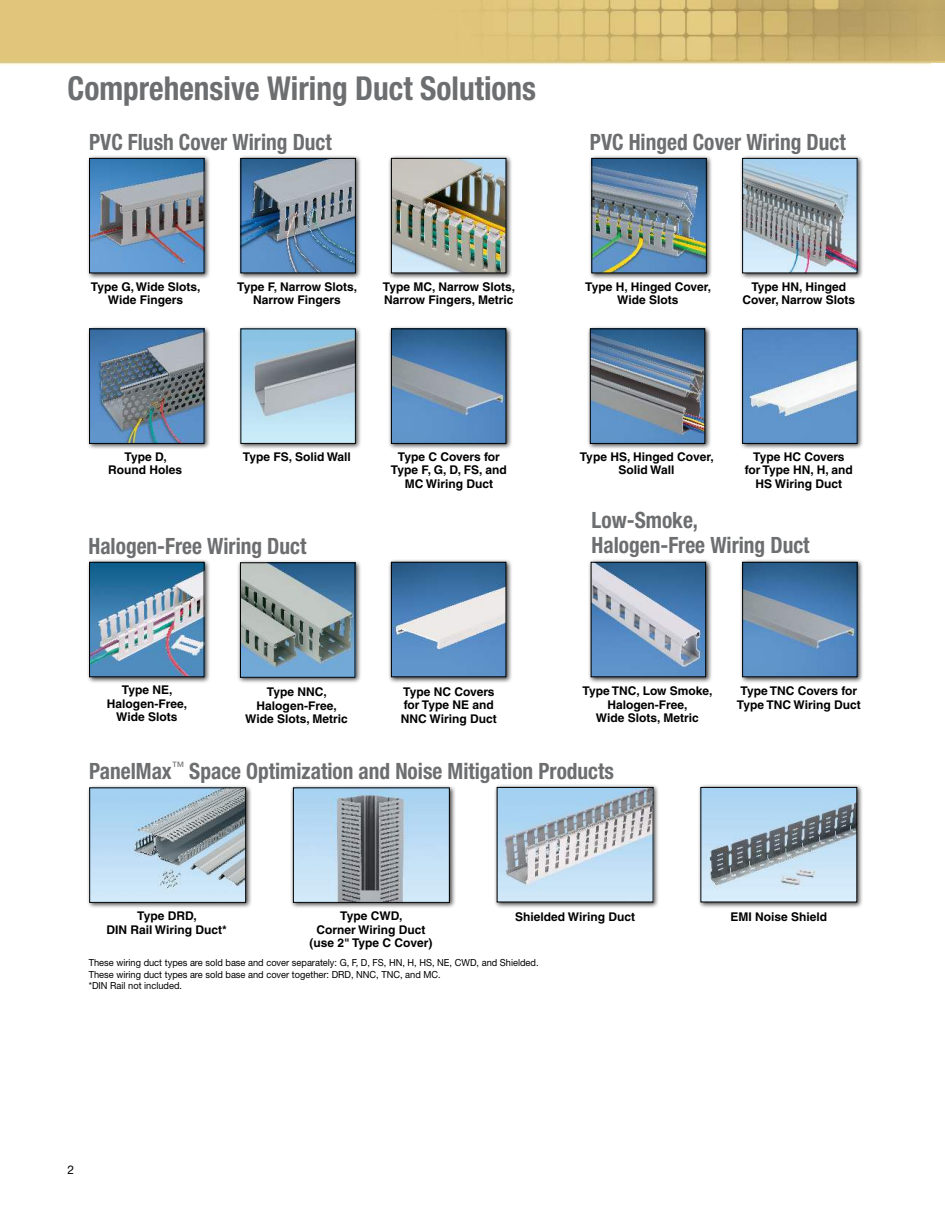
<style>
.page{position:relative;width:945px;height:1215px;background:#fff}
.page>*{position:absolute;margin:0;border:0;box-sizing:border-box;transform-origin:0 0}
.t1{font:700 condensed 33px "Helvetica Neue LT Std";color:#6d6e70;scale:.95 1}
.t2{font:700 condensed 22.5px/25.5px "Helvetica Neue LT Std";color:#6d6e70;scale:.95 1}
.t3{font:700 12px/13.5px "Helvetica";color:#000;text-align:center}
.t4{font:12px "Helvetica Neue LT Std";color:#000}
.t5{font:9.75px/11.2px "Helvetica Neue LT Std";color:#000;scale:.95 1}
</style>
<div class="page">
<img style="left:0;top:0;width:945px;height:65px">
<div style="left:86px;top:559px;width:125px;height:124px;background:#000;opacity:.75"></div>
<img style="left:91px;top:564px;width:111px;height:111px">
<div style="left:89px;top:562px;width:115px;height:115px;border:1px solid #000"></div>
<div style="left:237px;top:559px;width:125px;height:125px;background:#000;opacity:.75"></div>
<img style="left:242px;top:564px;width:111px;height:112px">
<div style="left:240px;top:562px;width:115px;height:116px;border:1px solid #000"></div>
<div style="left:388px;top:559px;width:125px;height:124px;background:#000;opacity:.75"></div>
<img style="left:393px;top:564px;width:111px;height:111px">
<div style="left:391px;top:562px;width:115px;height:115px;border:1px solid #000"></div>
<div style="left:86px;top:326px;width:125px;height:124px;background:#000;opacity:.75"></div>
<img style="left:91px;top:331px;width:111px;height:111px">
<div style="left:89px;top:329px;width:115px;height:115px;border:1px solid #000"></div>
<div style="left:86px;top:155px;width:125px;height:125px;background:#000;opacity:.75"></div>
<img style="left:91px;top:160px;width:111px;height:111px">
<div style="left:89px;top:158px;width:115px;height:115px;border:1px solid #000"></div>
<div style="left:238px;top:326px;width:124px;height:124px;background:#000;opacity:.75"></div>
<img style="left:242px;top:331px;width:112px;height:111px">
<div style="left:240px;top:329px;width:116px;height:115px;border:1px solid #000"></div>
<div style="left:238px;top:155px;width:124px;height:125px;background:#000;opacity:.75"></div>
<img style="left:242px;top:160px;width:112px;height:111px">
<div style="left:240px;top:158px;width:116px;height:115px;border:1px solid #000"></div>
<div style="left:388px;top:326px;width:125px;height:124px;background:#000;opacity:.75"></div>
<img style="left:393px;top:331px;width:111px;height:111px">
<div style="left:391px;top:329px;width:115px;height:115px;border:1px solid #000"></div>
<div style="left:388px;top:155px;width:125px;height:125px;background:#000;opacity:.75"></div>
<img style="left:393px;top:160px;width:111px;height:111px">
<div style="left:391px;top:158px;width:115px;height:115px;border:1px solid #000"></div>
<div style="left:739px;top:559px;width:125px;height:124px;background:#000;opacity:.75"></div>
<img style="left:744px;top:564px;width:112px;height:111px">
<div style="left:742px;top:562px;width:116px;height:115px;border:1px solid #000"></div>
<div style="left:588px;top:559px;width:124px;height:124px;background:#000;opacity:.75"></div>
<img style="left:593px;top:564px;width:111px;height:111px">
<div style="left:591px;top:562px;width:115px;height:115px;border:1px solid #000"></div>
<div style="left:587px;top:326px;width:125px;height:124px;background:#000;opacity:.75"></div>
<img style="left:592px;top:331px;width:111px;height:111px">
<div style="left:590px;top:329px;width:115px;height:115px;border:1px solid #000"></div>
<div style="left:588px;top:155px;width:125px;height:125px;background:#000;opacity:.75"></div>
<img style="left:593px;top:160px;width:112px;height:111px">
<div style="left:591px;top:158px;width:116px;height:115px;border:1px solid #000"></div>
<div style="left:739px;top:326px;width:125px;height:124px;background:#000;opacity:.75"></div>
<img style="left:744px;top:331px;width:112px;height:111px">
<div style="left:742px;top:329px;width:116px;height:115px;border:1px solid #000"></div>
<div style="left:739px;top:155px;width:125px;height:125px;background:#000;opacity:.75"></div>
<img style="left:744px;top:160px;width:112px;height:111px">
<div style="left:742px;top:158px;width:116px;height:115px;border:1px solid #000"></div>
<div style="left:86px;top:784px;width:166px;height:125px;background:#000;opacity:.75"></div>
<img style="left:91px;top:789px;width:153px;height:112px">
<div style="left:89px;top:787px;width:157px;height:116px;border:1px solid #000"></div>
<div style="left:290px;top:784px;width:166px;height:125px;background:#000;opacity:.75"></div>
<img style="left:295px;top:789px;width:153px;height:112px">
<div style="left:293px;top:787px;width:157px;height:116px;border:1px solid #000"></div>
<div style="left:494px;top:784px;width:166px;height:125px;background:#000;opacity:.75"></div>
<img style="left:499px;top:789px;width:152px;height:111px">
<div style="left:698px;top:784px;width:165px;height:125px;background:#000;opacity:.75"></div>
<img style="left:702px;top:789px;width:153px;height:111px">
<div style="left:700px;top:787px;width:157px;height:115px;border:1px solid #000"></div>
<h1 class="t1" style="left:68px;top:76px;width:495px">Comprehensive Wiring Duct Solutions</h1>
<h2 class="t2" style="left:89px;top:131px;width:257px">PVC Flush Cover Wiring Duct</h2>
<h2 class="t2" style="left:590px;top:131px;width:271px">PVC Hinged Cover Wiring Duct</h2>
<p class="t3" style="left:91px;top:281px;width:111px">Type G, Wide Slots,<br>Wide Fingers</p>
<p class="t3" style="left:237px;top:281px;width:121px">Type F, Narrow Slots,<br>Narrow Fingers</p>
<p class="t3" style="left:383px;top:281px;width:134px;text-align:left">Type MC, Narrow Slots,<br>Narrow Fingers, Metric</p>
<p class="t3" style="left:585px;top:281px;width:127px">Type H, Hinged Cover,<br>Wide Slots</p>
<p class="t3" style="left:742px;top:281px;width:114px">Type HN, Hinged<br>Cover, Narrow Slots</p>
<p class="t3" style="left:108px;top:451px;width:76px">Type D,<br>Round Holes</p>
<p class="t3" style="left:243px;top:451px;width:110px">Type FS, Solid Wall</p>
<p class="t3" style="left:391px;top:451px;width:117px">Type C Covers for<br>Type F, G, D, FS, and<br>MC Wiring Duct</p>
<p class="t3" style="left:580px;top:451px;width:135px">Type HS, Hinged Cover,<br>Solid Wall</p>
<p class="t3" style="left:745px;top:451px;width:110px">Type HC Covers for Type HN, H, and<br>HS Wiring Duct</p>
<h2 class="t2" style="left:88px;top:535px;width:231px">Halogen-Free Wiring Duct</h2>
<h2 class="t2" style="left:592px;top:509px;width:231px">Low-Smoke,<br>Halogen-Free Wiring Duct</h2>
<p class="t3" style="left:107px;top:685px;width:82px">Type NE,<br>Halogen-Free,<br>Wide Slots</p>
<p class="t3" style="left:245px;top:687px;width:104px">Type NNC,<br>Halogen-Free,<br>Wide Slots, Metric</p>
<p class="t3" style="left:401px;top:686px;width:97px;text-align:left">Type NC Covers for Type NE and<br>NNC Wiring Duct</p>
<p class="t3" style="left:582px;top:685px;width:132px">Type TNC, Low Smoke,<br>Halogen-Free,<br>Wide Slots, Metric</p>
<p class="t3" style="left:737px;top:685px;width:125px;text-align:left">Type TNC Covers for<br>Type TNC Wiring Duct</p>
<h2 class="t2" style="left:89px;top:760px;width:554px">PanelMax<sup>™</sup> Space Optimization and Noise Mitigation Products</h2>
<p class="t3" style="left:107px;top:911px;width:122px">Type DRD,<br>DIN Rail Wiring Duct*</p>
<p class="t3" style="left:310px;top:911px;width:124px">Type CWD,<br>Corner Wiring Duct (use 2" Type C Cover)</p>
<p class="t3" style="left:515px;top:912px;width:121px">Shielded Wiring Duct</p>
<p class="t3" style="left:730px;top:912px;width:98px">EMI Noise Shield</p>
<p class="t5" style="left:89px;top:958px;width:475px">These wiring duct types are sold base and cover separately: G, F, D, FS, HN, H, HS, NE, CWD, and Shielded.<br>These wiring duct types are sold base and cover together: DRD, NNC, TNC, and MC.<br>*DIN Rail not included.</p>
<p class="t4" style="left:68px;top:1166px;width:8px">2</p>
</div>
